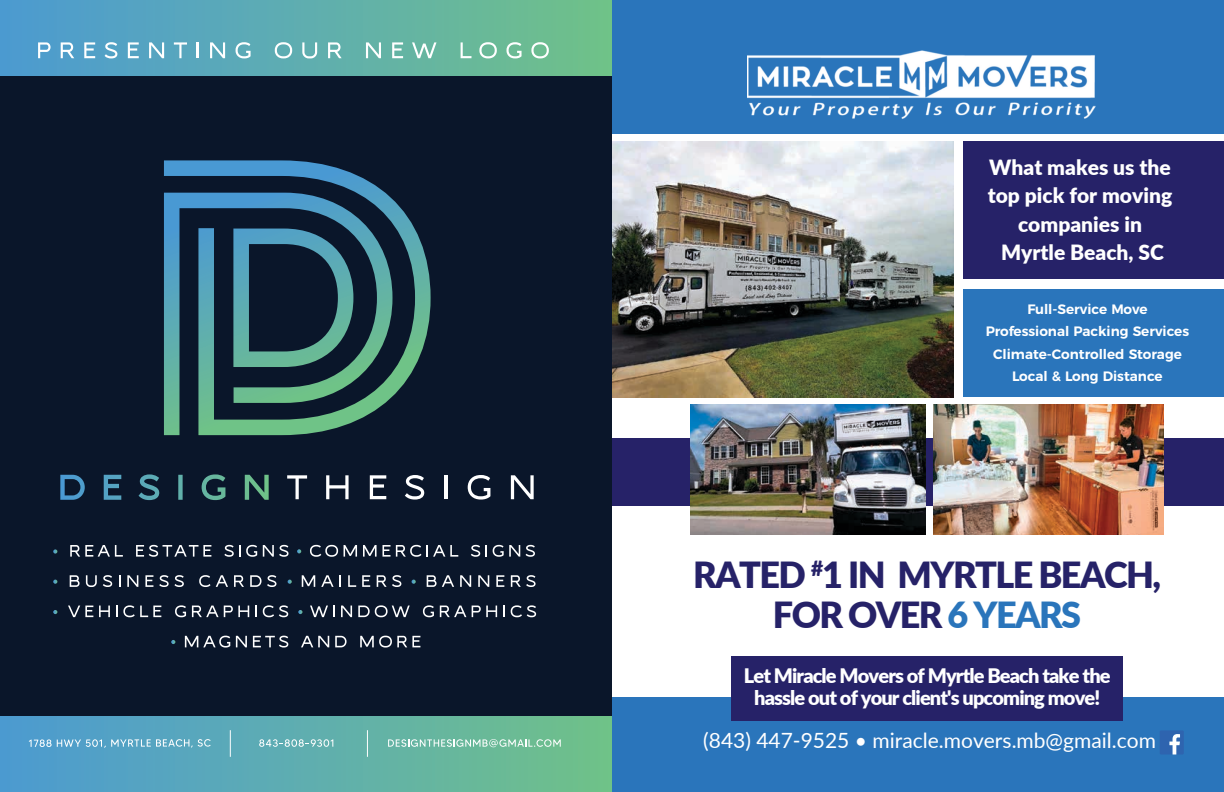
<style>
.page{position:relative;width:1224px;height:792px;background:#fff}
.page>*{position:absolute;margin:0;border:0;box-sizing:border-box;transform-origin:0 0}
.t1{font:900 36px/39.2px "Lato";letter-spacing:-.045em;color:#262268;text-align:center}
.t2{font:900 21px/28.4px "Lato";color:#fff;text-align:center}
.t3{font:21px "Lato";color:#fff}
.t4{font:900 20px/22px "Lato";letter-spacing:-.045em;color:#fff;text-align:center}
.t5{font:600 13.6px/22.5px "Montserrat";color:#fff;text-align:center}
.s1{color:#2a75bb}
</style>
<div class="page">
<div style="left:612px;top:698px;width:612px;height:94px;background:#2a75bb"></div>
<svg style="left:1160px;top:731px;width:24px;height:23px"></svg>
<div style="left:731px;top:656px;width:392px;height:64px;background:#262268"></div>
<img style="left:613px;top:142px;width:341px;height:255px">
<div style="left:612px;top:0;width:612px;height:134px;background:#2a75bb"></div>
<img style="left:747px;top:50px;width:349px;height:69px">
<div style="left:963px;top:142px;width:261px;height:137px;background:#262268"></div>
<div style="left:613px;top:438px;width:611px;height:67px;background:#262268"></div>
<img style="left:933px;top:405px;width:231px;height:129px">
<img style="left:690px;top:405px;width:236px;height:129px">
<div style="left:963px;top:289px;width:261px;height:108px;background:#2a75bb"></div>
<div style="left:0;top:0;width:612px;height:792px;background:#0a162a"></div>
<div style="left:0;top:0;width:612px;height:75px;background:linear-gradient(to right,#4d9bd3,#71c18a)"></div>
<div style="left:0;top:717px;width:612px;height:75px;background:linear-gradient(to right,#4c9ad3,#70c189)"></div>
<svg style="left:38px;top:42px;width:13px;height:16px"></svg>
<svg style="left:61px;top:42px;width:13px;height:16px"></svg>
<svg style="left:84px;top:42px;width:11px;height:16px"></svg>
<svg style="left:105px;top:42px;width:12px;height:16px"></svg>
<svg style="left:128px;top:42px;width:11px;height:16px"></svg>
<svg style="left:149px;top:42px;width:15px;height:16px"></svg>
<svg style="left:174px;top:42px;width:13px;height:16px"></svg>
<svg style="left:197px;top:42px;width:2px;height:16px"></svg>
<svg style="left:210px;top:42px;width:15px;height:16px"></svg>
<svg style="left:236px;top:42px;width:15px;height:16px"></svg>
<svg style="left:275px;top:42px;width:17px;height:16px"></svg>
<svg style="left:302px;top:42px;width:15px;height:16px"></svg>
<svg style="left:328px;top:42px;width:14px;height:16px"></svg>
<svg style="left:366px;top:42px;width:15px;height:16px"></svg>
<svg style="left:392px;top:42px;width:11px;height:16px"></svg>
<svg style="left:412px;top:42px;width:25px;height:16px"></svg>
<svg style="left:461px;top:42px;width:10px;height:16px"></svg>
<svg style="left:479px;top:42px;width:18px;height:16px"></svg>
<svg style="left:507px;top:42px;width:15px;height:16px"></svg>
<svg style="left:531px;top:42px;width:18px;height:16px"></svg>
<svg style="left:70px;top:545px;width:53px;height:12px"></svg>
<svg style="left:136px;top:545px;width:75px;height:12px"></svg>
<svg style="left:224px;top:545px;width:33px;height:12px"></svg>
<svg style="left:263px;top:545px;width:26px;height:12px"></svg>
<svg style="left:310px;top:545px;width:28px;height:12px"></svg>
<svg style="left:344px;top:545px;width:13px;height:12px"></svg>
<svg style="left:363px;top:545px;width:14px;height:12px"></svg>
<svg style="left:383px;top:545px;width:7px;height:12px"></svg>
<svg style="left:396px;top:545px;width:25px;height:12px"></svg>
<svg style="left:427px;top:545px;width:31px;height:12px"></svg>
<svg style="left:471px;top:545px;width:9px;height:12px"></svg>
<svg style="left:486px;top:545px;width:1px;height:12px"></svg>
<svg style="left:493px;top:545px;width:27px;height:12px"></svg>
<svg style="left:526px;top:545px;width:9px;height:12px"></svg>
<svg style="left:70px;top:575px;width:10px;height:12px"></svg>
<svg style="left:86px;top:575px;width:11px;height:12px"></svg>
<svg style="left:103px;top:575px;width:9px;height:12px"></svg>
<svg style="left:119px;top:575px;width:1px;height:12px"></svg>
<svg style="left:127px;top:575px;width:11px;height:12px"></svg>
<svg style="left:145px;top:575px;width:8px;height:12px"></svg>
<svg style="left:159px;top:575px;width:25px;height:12px"></svg>
<svg style="left:199px;top:575px;width:29px;height:12px"></svg>
<svg style="left:234px;top:575px;width:10px;height:12px"></svg>
<svg style="left:250px;top:575px;width:26px;height:12px"></svg>
<svg style="left:302px;top:575px;width:13px;height:12px"></svg>
<svg style="left:321px;top:575px;width:13px;height:12px"></svg>
<svg style="left:340px;top:575px;width:1px;height:12px"></svg>
<svg style="left:348px;top:575px;width:8px;height:12px"></svg>
<svg style="left:362px;top:575px;width:8px;height:12px"></svg>
<svg style="left:377px;top:575px;width:24px;height:12px"></svg>
<svg style="left:427px;top:575px;width:27px;height:12px"></svg>
<svg style="left:460px;top:575px;width:11px;height:12px"></svg>
<svg style="left:478px;top:575px;width:11px;height:12px"></svg>
<svg style="left:496px;top:575px;width:8px;height:12px"></svg>
<svg style="left:511px;top:575px;width:25px;height:12px"></svg>
<svg style="left:68px;top:606px;width:25px;height:11px"></svg>
<svg style="left:99px;top:606px;width:11px;height:11px"></svg>
<svg style="left:116px;top:605px;width:45px;height:12px"></svg>
<svg style="left:175px;top:605px;width:11px;height:12px"></svg>
<svg style="left:192px;top:606px;width:57px;height:11px"></svg>
<svg style="left:263px;top:605px;width:25px;height:12px"></svg>
<svg style="left:310px;top:606px;width:25px;height:11px"></svg>
<svg style="left:341px;top:606px;width:11px;height:11px"></svg>
<svg style="left:358px;top:605px;width:52px;height:12px"></svg>
<svg style="left:423px;top:605px;width:11px;height:12px"></svg>
<svg style="left:440px;top:606px;width:26px;height:11px"></svg>
<svg style="left:472px;top:606px;width:25px;height:11px"></svg>
<svg style="left:503px;top:606px;width:2px;height:11px"></svg>
<svg style="left:511px;top:605px;width:25px;height:12px"></svg>
<svg style="left:185px;top:636px;width:45px;height:12px"></svg>
<svg style="left:236px;top:636px;width:11px;height:11px"></svg>
<svg style="left:253px;top:636px;width:35px;height:12px"></svg>
<svg style="left:301px;top:636px;width:28px;height:11px"></svg>
<svg style="left:335px;top:636px;width:12px;height:11px"></svg>
<svg style="left:360px;top:636px;width:60px;height:12px"></svg>
<svg style="left:297px;top:549px;width:4px;height:4px"></svg>
<svg style="left:288px;top:580px;width:4px;height:4px"></svg>
<svg style="left:412px;top:580px;width:4px;height:4px"></svg>
<svg style="left:298px;top:610px;width:4px;height:4px"></svg>
<svg style="left:171px;top:640px;width:4px;height:4px"></svg>
<svg style="left:53px;top:549px;width:4px;height:5px"></svg>
<svg style="left:53px;top:580px;width:4px;height:4px"></svg>
<svg style="left:53px;top:610px;width:4px;height:4px"></svg>
<svg style="left:29px;top:739px;width:182px;height:9px;background:#7bb7d1"></svg>
<svg style="left:388px;top:739px;width:173px;height:8px"></svg>
<svg style="left:259px;top:739px;width:74px;height:8px"></svg>
<svg style="left:225px;top:730px;width:6px;height:27px"></svg>
<svg style="left:367px;top:730px;width:1px;height:27px"></svg>
<svg style="left:60px;top:474px;width:209px;height:26px"></svg>
<svg style="left:287px;top:475px;width:20px;height:24px"></svg>
<svg style="left:326px;top:475px;width:23px;height:24px"></svg>
<svg style="left:370px;top:475px;width:16px;height:24px"></svg>
<svg style="left:405px;top:475px;width:19px;height:25px"></svg>
<hr style="left:444px;top:475px;width:4px;height:24px;background:#fff">
<svg style="left:468px;top:475px;width:22px;height:25px"></svg>
<svg style="left:511px;top:475px;width:23px;height:24px"></svg>
<svg style="left:164px;top:160px;width:267px;height:236px"></svg>
<svg style="left:164px;top:193px;width:229px;height:242px"></svg>
<svg style="left:233px;top:229px;width:120px;height:138px"></svg>
<h2 class="t2" style="left:988px;top:152px;width:186px">What makes us the top pick for moving companies in<br>Myrtle Beach, SC</h2>
<p class="t5" style="left:986px;top:297px;width:205px">Full-Service Move<br>Professional Packing Services<br>Climate-Controlled Storage<br>Local &amp; Long Distance</p>
<h1 class="t1" style="left:693px;top:554px;width:469px">RATED <sup>#</sup>1 IN MYRTLE BEACH,<br>FOR OVER <span class="s1">6 YEARS</span></h1>
<h3 class="t4" style="left:744px;top:664px;width:368px">Let Miracle Movers of Myrtle Beach take the hassle out of your client's upcoming move!</h3>
<h2 class="t3" style="left:703px;top:726px;width:454px">(843) 447-9525 • miracle.movers.mb@gmail.com</h2>
</div>
